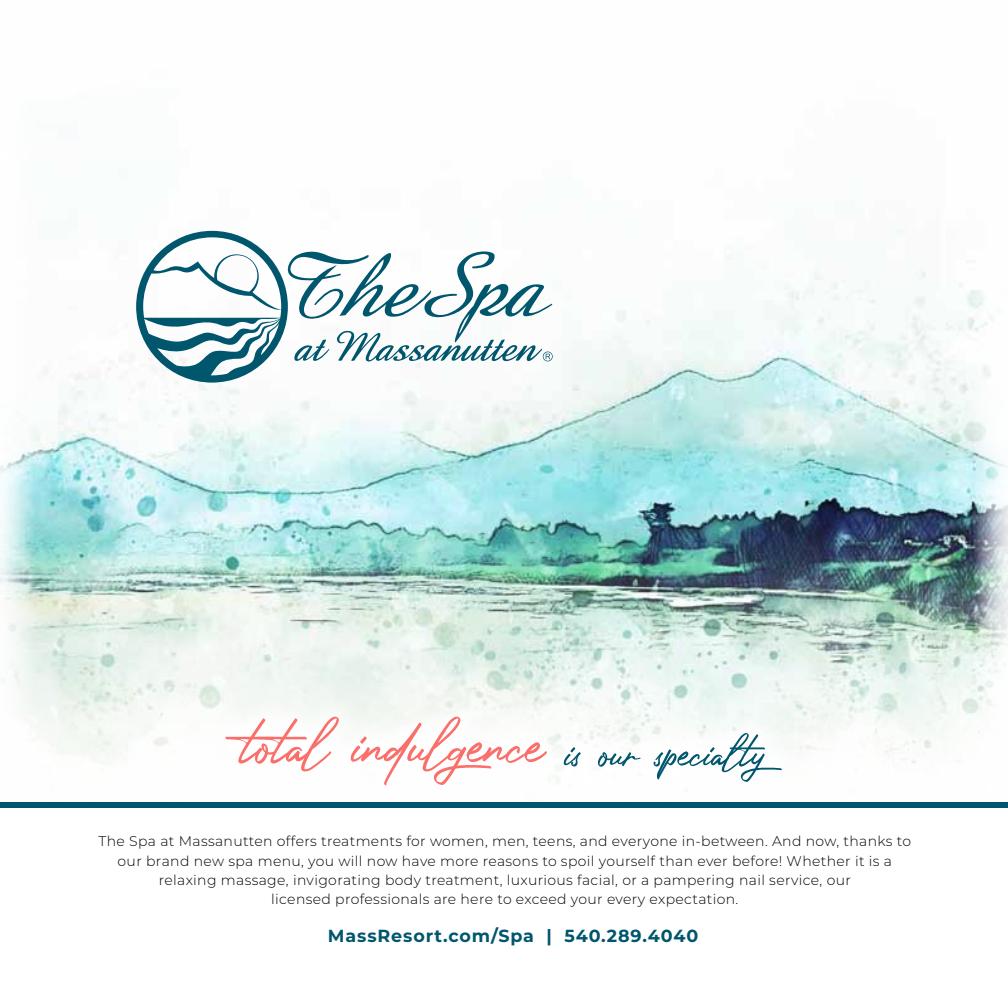
<style>
.page{position:relative;width:1008px;height:1008px;background:#fff}
.page>*{position:absolute;margin:0;border:0;box-sizing:border-box;transform-origin:0 0}
.t1{font:73.5px "Photograph Signature";color:#fb6f6a}
.t2{font:700 17.5px "Montserrat";letter-spacing:.05em;color:#00566d}
.t3{font:300 14px/19.2px "Montserrat";letter-spacing:.025em;color:#000;text-align:center}
.s1{font-size:52.5px;color:#00566d}
</style>
<div class="page">
<img style="left:0;top:230px;width:1008px;height:533px">
<svg style="left:136px;top:231px;width:417px;height:152px"></svg>
<div style="left:196px;top:688px;width:614px;height:126px;background:#fff"></div>
<div style="left:0;top:802px;width:1008px;height:6px;background:#00566d"></div>
<h1 class="t1" style="left:242px;top:679px;width:553px">total indulgence <span class="s1">is our specialty</span></h1>
<p class="t3" style="left:99px;top:831px;width:814px">The Spa at Massanutten offers treatments for women, men, teens, and everyone in-between. And now, thanks to our brand new spa menu, you will now have more reasons to spoil yourself than ever before! Whether it is a relaxing massage, invigorating body treatment, luxurious facial, or a pampering nail service, our<br>licensed professionals are here to exceed your every expectation.</p>
<p class="t2" style="left:328px;top:923px;width:372px">MassResort.com/Spa | 540.289.4040</p>
</div>
